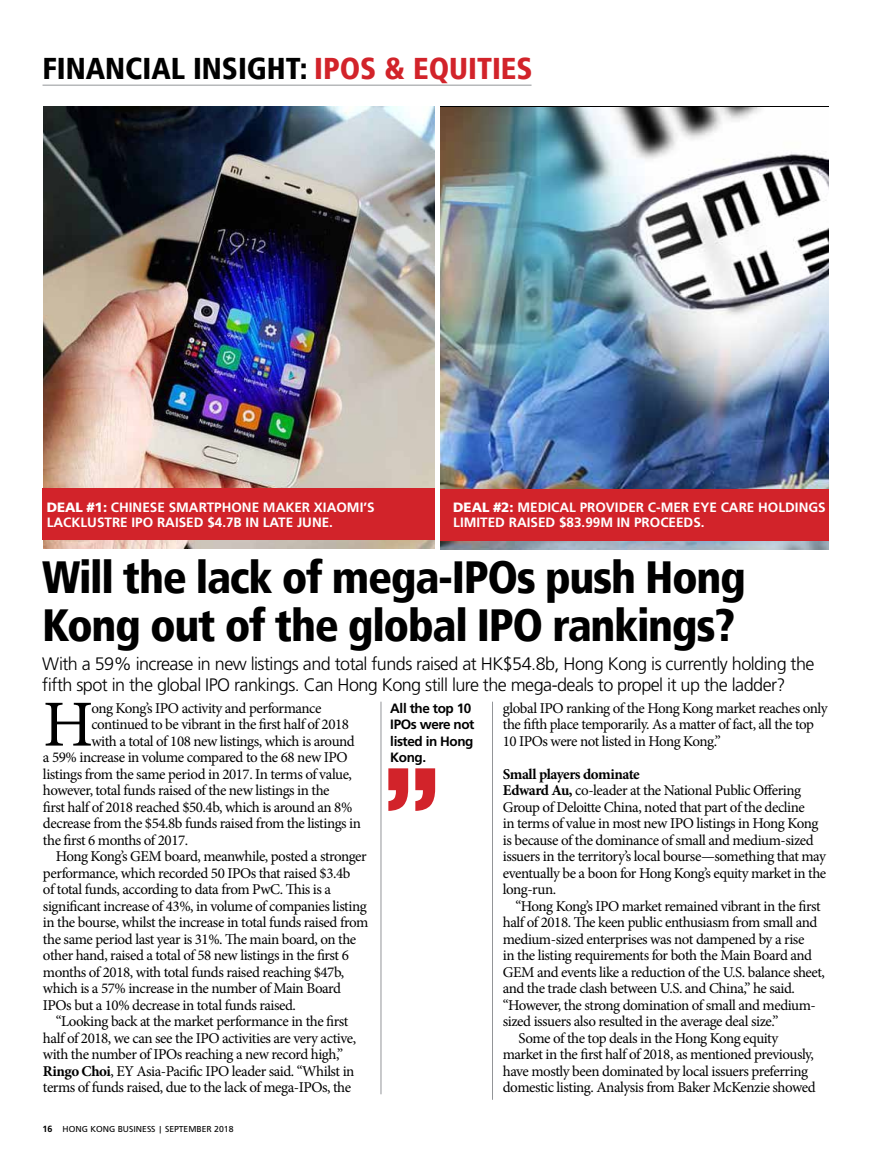
<style>
.page{position:relative;width:893px;height:1170px;background:#fff}
.page>*{position:absolute;margin:0;border:0;box-sizing:border-box;transform-origin:0 0}
.t1{font:65.7px "Minion Pro";color:#000}
.t2{font:900 condensed 45px/48px "Frutiger";letter-spacing:-.03em;color:#000}
.t3{font:900 condensed 30px "Frutiger";color:#000}
.t4{font:300 18px/21px "Frutiger";letter-spacing:-.03em;color:#000}
.t5{font:15px/16.5px "Minion Pro";letter-spacing:-.03em;color:#000}
.t6{font:700 13.5px/15px "Frutiger";color:#fff}
.t7{font:700 13.5px/16.5px "Frutiger";letter-spacing:-.03em;color:#000}
.t8{font:9px "Frutiger";color:#000}
.s1{color:#d2232a}
.s2{font-family:"Frutiger Neue LT Pro";font-weight:900}
.s3{font-weight:700}
</style>
<div class="page">
<hr style="left:492px;top:701px;width:1px;height:398px;background:#939598">
<hr style="left:381px;top:701px;width:1px;height:393px;background:#939598">
<hr style="left:43px;top:85px;width:488px;height:1px;background:#939598">
<svg style="left:388px;top:768px;width:47px;height:42px"></svg>
<img style="left:43px;top:106px;width:391px;height:442px">
<img style="left:441px;top:107px;width:388px;height:442px">
<div style="left:43px;top:488px;width:392px;height:52px;background:#d2232a"></div>
<div style="left:441px;top:489px;width:388px;height:51px;background:#d2232a"></div>
<h3 class="t3" style="left:43px;top:51px;width:492px">FINANCIAL INSIGHT: <span class="s1">IPOS &amp; EQUITIES</span></h3>
<p class="t6" style="left:47px;top:499px;width:178px"><span class="s2">DEAL #1:</span> CHI NESE SMARTPHO</p>
<p class="t6" style="left:242px;top:499px;width:134px">NE MAKER XIAOMI’S</p>
<p class="t6" style="left:47px;top:514px;width:17px">LACK</p>
<p class="t6" style="left:81px;top:514px;width:254px">LUSTRE IPO RAISED $4.7B IN LATE JUNE.</p>
<p class="t6" style="left:453px;top:500px;width:218px"><span class="s2">DEAL #2:</span> MEDICAL PROVIDER C-MER</p>
<p class="t6" style="left:453px;top:500px;width:374px;text-indent:240px">EYE CARE HOLDINGS<br>LI MITED RAISED $83.99M IN PROCEEDS.</p>
<h2 class="t2" style="left:42px;top:553px;width:705px">Will the lack of mega-IPOs push Hong<br>Kong out of the global IPO rankings?</h2>
<p class="t4" style="left:42px;top:654px;width:774px">With a 59% increase in new listings and total funds raised at HK$54.8b, Hong Kong is currently holding the fifth spot in the global IPO rankings. Can Hong Kong still lure the mega-deals to propel it up the ladder?</p>
<p class="t7" style="left:390px;top:699px;width:86px">ALL THE TOP 10<br>IPOS WERE NOT<br>LISTED IN HONG<br>KONG.</p>
<h1 class="t1" style="left:43px;top:680px;width:52px">H</h1>
<p class="t5" style="left:91px;top:699px;width:232px">ong Kong’s IPO activity and performance</p>
<p class="t5" style="left:503px;top:699px;width:326px">global IPO ranking of the Hong Kong market reaches only the fifth place temporarily. As a matter of fact, all the top<br>10 IPOs were not listed in Hong Kong.”</p>
<p class="t5" style="left:503px;top:765px;width:325px"><span class="s3">Small players dominate<br>Edward Au,</span> co-leader at the National Public Offering Group of Deloitte China, noted that part of the decline<br>in terms of value in most new IPO listings in Hong Kong is because of the dominance of small and medium-sized issuers in the territory’s local bourse—something that may eventually be a boon for Hong Kong’s equity market in the long-run.</p>
<p class="t5" style="left:516px;top:897px;width:306px">“Hong Kong’s IPO market remained vibrant in the first</p>
<p class="t5" style="left:503px;top:914px;width:316px">half of 2018. The keen public enthusiasm from small and</p>
<p class="t5" style="left:503px;top:930px;width:303px">medium-sized enterprises was not dampened by a rise</p>
<p class="t5" style="left:503px;top:947px;width:311px">in the listing requirements for both the Main Board and</p>
<p class="t5" style="left:503px;top:963px;width:324px">GEM and events like a reduction of the U.S. balance sheet,</p>
<p class="t5" style="left:503px;top:980px;width:294px">and the trade clash between U.S. and China,” he said.</p>
<p class="t5" style="left:503px;top:996px;width:315px">“However, the strong domination of small and medium-</p>
<p class="t5" style="left:503px;top:1013px;width:277px">sized issuers also resulted in the average deal size.”</p>
<p class="t5" style="left:518px;top:1029px;width:261px">Some of the top deals in the Hong Kong equity</p>
<p class="t5" style="left:503px;top:1046px;width:313px">market in the first half of 2018, as mentioned previously,</p>
<p class="t5" style="left:503px;top:1062px;width:307px">have mostly been dominated by local issuers preferring</p>
<p class="t5" style="left:503px;top:1079px;width:314px">domestic listing. Analysis from Baker McKenzie showed</p>
<p class="t5" style="left:91px;top:716px;width:259px">continued to be vibrant in the first half of 2018</p>
<p class="t5" style="left:91px;top:732px;width:265px">with a total of 108 new listings, which is around</p>
<p class="t5" style="left:43px;top:749px;width:306px">a 59% increase in volume compared to the 68 new IPO</p>
<p class="t5" style="left:43px;top:765px;width:310px">listings from the same period in 2017. In terms of value,</p>
<p class="t5" style="left:43px;top:782px;width:288px">however, total funds raised of the new listings in the</p>
<p class="t5" style="left:43px;top:798px;width:311px">first half of 2018 reached $50.4b, which is around an 8%</p>
<p class="t5" style="left:43px;top:815px;width:320px">decrease from the $54.8b funds raised from the listings in</p>
<p class="t5" style="left:43px;top:831px;width:147px">the first 6 months of 2017.</p>
<p class="t5" style="left:56px;top:848px;width:312px">Hong Kong’s GEM board, meanwhile, posted a stronger</p>
<p class="t5" style="left:43px;top:864px;width:309px">performance, which recorded 50 IPOs that raised $3.4b</p>
<p class="t5" style="left:43px;top:881px;width:289px">of total funds, according to data from PwC. This is a</p>
<p class="t5" style="left:43px;top:897px;width:325px">significant increase of 43%, in volume of companies listing</p>
<p class="t5" style="left:43px;top:914px;width:327px">in the bourse, whilst the increase in total funds raised from</p>
<p class="t5" style="left:43px;top:930px;width:315px">the same period last year is 31%. The main board, on the</p>
<p class="t5" style="left:43px;top:947px;width:307px">other hand, raised a total of 58 new listings in the first 6</p>
<p class="t5" style="left:43px;top:963px;width:303px">months of 2018, with total funds raised reaching $47b,</p>
<p class="t5" style="left:43px;top:980px;width:300px">which is a 57% increase in the number of Main Board</p>
<p class="t5" style="left:43px;top:996px;width:255px">IPOs but a 10% decrease in total funds raised.</p>
<p class="t5" style="left:56px;top:1013px;width:294px">“Looking back at the market performance in the first</p>
<p class="t5" style="left:43px;top:1029px;width:315px">half of 2018, we can see the IPO activities are very active,</p>
<p class="t5" style="left:43px;top:1046px;width:302px">with the number of IPOs reaching a new record high,”</p>
<p class="t5" style="left:43px;top:1062px;width:313px"><span class="s3">Ringo Choi</span>, EY Asia-Pacific IPO leader said. “Whilst in</p>
<p class="t5" style="left:43px;top:1079px;width:310px">terms of funds raised, due to the lack of mega-IPOs, the</p>
<p class="t8" style="left:43px;top:1123px;width:193px"><span class="s3">16</span> HONG KONG BUSINESS | SEPTEMBER 2018</p>
</div>
